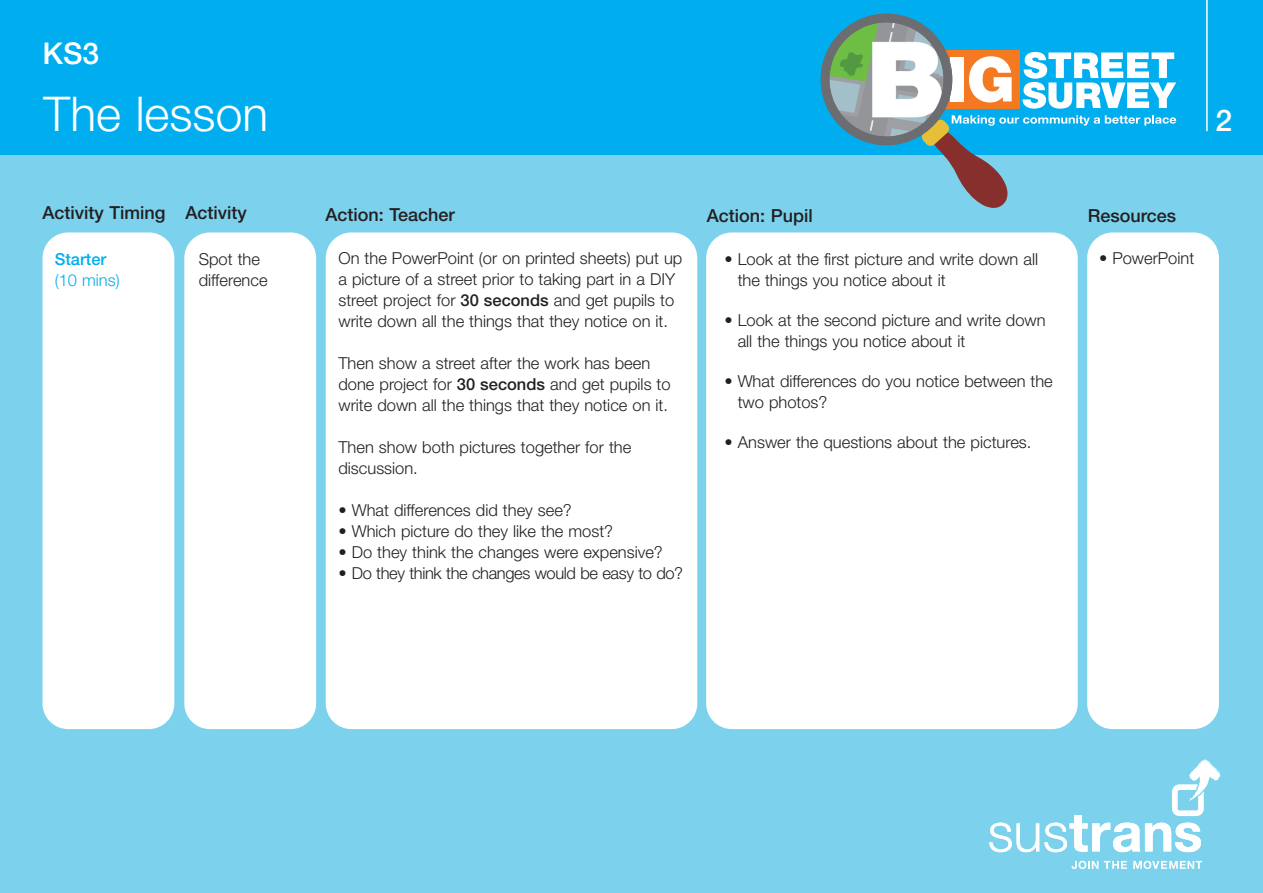
<style>
.page{position:relative;width:1263px;height:893px;background:#7cd2ec}
.page>*{position:absolute;margin:0;border:0;box-sizing:border-box;transform-origin:0 0}
.t1{font:300 48px "Helvetica Neue";color:#fff}
.t2{font:500 30px "Helvetica Neue";color:#fff}
.t3{font:500 18px "Helvetica Neue";color:#231f20}
.t4{font:300 16.5px/21px "Helvetica Neue";color:#231f20}
.t5{font:300 16.5px "Helvetica Neue";letter-spacing:-.02em;color:#231f20}
.t6{font:300 16.5px "Helvetica Neue";color:#00aeef}
.t7{font:500 16.5px "Helvetica Neue";color:#00aeef}
.s1{font-weight:500}
</style>
<div class="page">
<div style="left:0;top:0;width:1263px;height:154px;background:#00aeef"></div>
<svg style="left:817px;top:14px;width:359px;height:194px"></svg>
<svg style="left:1072px;top:861px;width:26px;height:8px"></svg>
<svg style="left:1104px;top:861px;width:23px;height:8px"></svg>
<svg style="left:1133px;top:861px;width:69px;height:8px"></svg>
<svg style="left:989px;top:760px;width:231px;height:92px"></svg>
<hr style="left:1206px;top:0;width:2px;height:131px;background:#fff">
<div style="left:43px;top:232px;width:131px;height:497px;background:#fff;border-radius:26px"></div>
<div style="left:184px;top:232px;width:132px;height:497px;background:#fff;border-radius:26px"></div>
<div style="left:326px;top:232px;width:371px;height:497px;background:#fff;border-radius:26px"></div>
<div style="left:706px;top:232px;width:372px;height:497px;background:#fff;border-radius:26px"></div>
<div style="left:1087px;top:232px;width:132px;height:497px;background:#fff;border-radius:26px"></div>
<h2 class="t2" style="left:43px;top:43px;width:58px">KS3</h2>
<h1 class="t1" style="left:44px;top:97px;width:226px">The lesson</h1>
<h2 class="t2" style="left:1215px;top:110px;width:18px">2</h2>
<p class="t3" style="left:43px;top:206px;width:206px">Activity Timing Activity</p>
<p class="t3" style="left:326px;top:208px;width:131px">Action: Teacher</p>
<p class="t3" style="left:707px;top:209px;width:107px">Action: Pupil</p>
<p class="t3" style="left:1088px;top:209px;width:90px">Resources</p>
<p class="t7" style="left:55px;top:253px;width:53px">Starter</p>
<p class="t6" style="left:55px;top:274px;width:66px">(10 mins)</p>
<p class="t4" style="left:199px;top:250px;width:70px">Spot the difference</p>
<p class="t4" style="left:338px;top:249px;width:345px">On the PowerPoint (or on printed sheets) put up a picture of a street prior to taking part in a DIY street project for <span class="s1">30 seconds</span> and get pupils to write down all the things that they notice on it.</p>
<p class="t4" style="left:338px;top:354px;width:334px">Then show a street after the work has been done project for <span class="s1">30 seconds</span> and get pupils to write down all the things that they notice on it.</p>
<p class="t4" style="left:338px;top:438px;width:294px">Then show both pictures together for the discussion.</p>
<p class="t4" style="left:338px;top:501px;width:235px">• What differences did they see?</p>
<p class="t4" style="left:338px;top:522px;width:276px">• Which picture do they like the most?</p>
<p class="t4" style="left:338px;top:543px;width:326px">• Do they think the changes were expensive?</p>
<p class="t5" style="left:338px;top:567px;width:346px">• Do they think the changes would be easy to do?</p>
<p class="t4" style="left:1099px;top:250px;width:97px">• PowerPoint</p>
<p class="t4" style="left:738px;top:250px;width:302px;text-indent:-13px">• Look at the first picture and write down all the things you notice about it</p>
<p class="t4" style="left:738px;top:311px;width:309px;text-indent:-13px">• Look at the second picture and write down all the things you notice about it</p>
<p class="t4" style="left:738px;top:372px;width:317px;text-indent:-13px">• What differences do you notice between the two photos?</p>
<p class="t4" style="left:724px;top:433px;width:308px">• Answer the questions about the pictures.</p>
</div>
